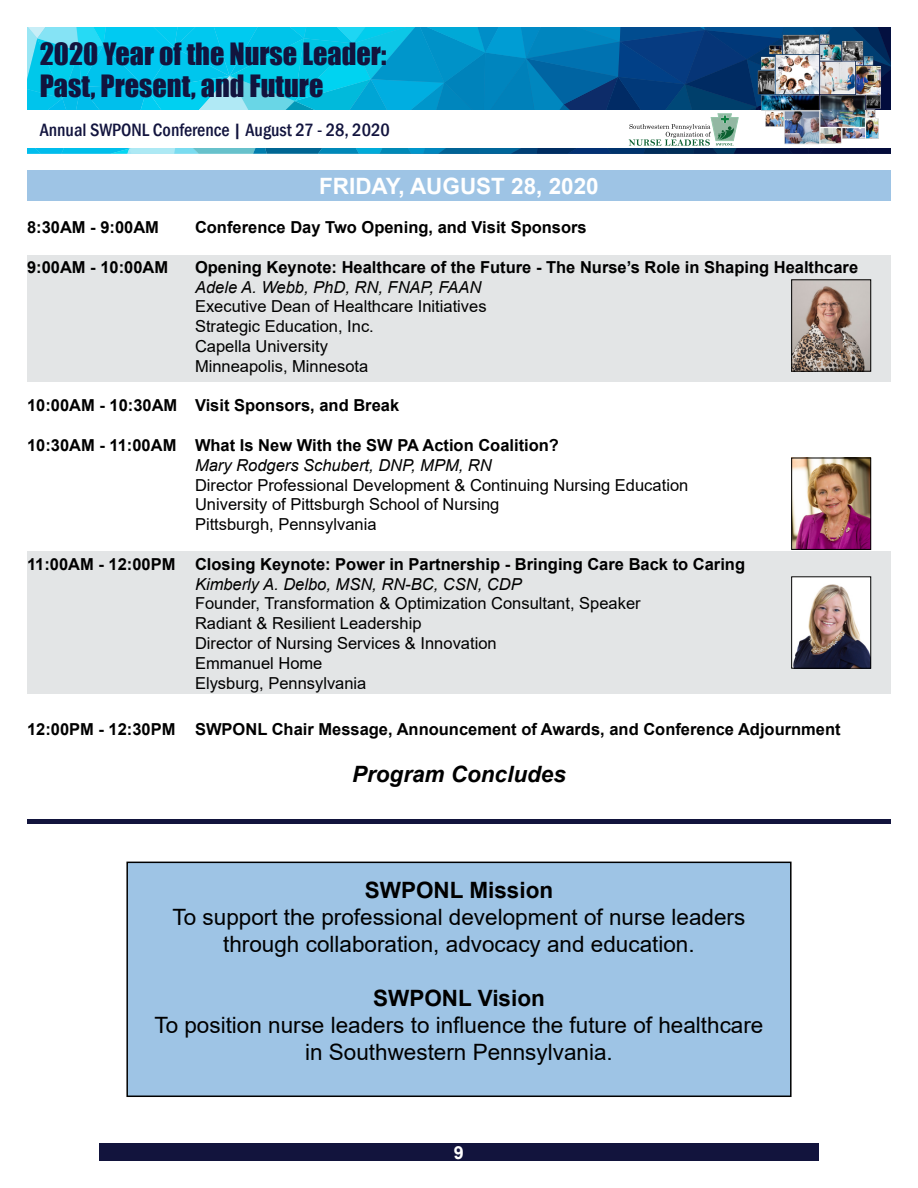
<style>
.page{position:relative;width:918px;height:1188px;background:#fff}
.page>*{position:absolute;margin:0;border:0;box-sizing:border-box;transform-origin:0 0}
.t1{font:28.2px/32.4px "Impact";color:#12143e}
.t2{font:22.5px/27px "Arial";color:#000;text-align:center}
.t3{font:700 22.5px "Arial";color:#000}
.t4{font:700 22.5px "Arial";color:#fff}
.t5{font:italic 700 22.5px "Arial";color:#000}
.t6{font:500 condensed 18.3px "Franklin Gothic";color:#12143e}
.t7{font:700 18px "Arial";color:#fff}
.t8{font:700 16.5px "Arial";color:#000}
.t9{font:16.5px/19.8px "Arial";color:#000}
.t10{font:italic 16.5px "Arial";color:#000}
</style>
<div class="page">
<svg style="left:27px;top:27px;width:864px;height:127px"></svg>
<img style="left:755px;top:31px;width:130px;height:116px">
<div style="left:99px;top:1144px;width:720px;height:17px;background:#12143d"></div>
<div style="left:27px;top:256px;width:864px;height:126px;background:#e3e5e6"></div>
<div style="left:27px;top:551px;width:864px;height:143px;background:#e3e5e6"></div>
<div style="left:27px;top:171px;width:864px;height:30px;background:#9ec4e5"></div>
<img style="left:793px;top:282px;width:76px;height:87px">
<div style="left:791px;top:280px;width:80px;height:91px;border:1px solid #000"></div>
<img style="left:793px;top:460px;width:76px;height:88px">
<div style="left:791px;top:458px;width:80px;height:92px;border:1px solid #000"></div>
<img style="left:793px;top:579px;width:76px;height:87px">
<div style="left:791px;top:577px;width:80px;height:91px;border:1px solid #000"></div>
<div style="left:127px;top:862px;width:664px;height:234px;background:#9ec4e5"></div>
<div style="left:126px;top:862px;width:666px;height:235px;border:2px solid #000"></div>
<hr style="left:27px;top:820px;width:864px;height:4px;background:#12143d">
<h1 class="t1" style="left:40px;top:37px;width:348px">2020 Year of the Nurse Leader:<br>Past, Present, and Future</h1>
<p class="t6" style="left:40px;top:118px;width:352px">Annual SWPONL Conference | August 27 - 28, 2020</p>
<h2 class="t4" style="left:319px;top:170px;width:281px">FRIDAY, AUGUST 28, 2020</h2>
<p class="t8" style="left:27px;top:216px;width:134px">8:30AM - 9:00AM</p>
<p class="t8" style="left:195px;top:216px;width:393px">Conference Day Two Opening, and Visit Sponsors</p>
<p class="t8" style="left:27px;top:255px;width:143px">9:00AM - 10:00AM</p>
<p class="t8" style="left:195px;top:255px;width:665px">Opening Keynote: Healthcare of the Future - The Nurse’s Role in Shaping Healthcare</p>
<p class="t10" style="left:195px;top:276px;width:288px">Adele A. Webb, PhD, RN, FNAP, FAAN</p>
<p class="t9" style="left:195px;top:297px;width:293px">Executive Dean of Healthcare Initiatives<br>Strategic Education, Inc.<br>Capella University<br>Minneapolis, Minnesota</p>
<p class="t8" style="left:27px;top:394px;width:374px">10:00AM - 10:30AM Visit Sponsors, and Break</p>
<p class="t8" style="left:27px;top:433px;width:534px">10:30AM - 11:00AM What Is New With the SW PA Action Coalition?</p>
<p class="t10" style="left:195px;top:454px;width:298px">Mary Rodgers Schubert, DNP, MPM, RN</p>
<p class="t9" style="left:195px;top:475px;width:495px">Director Professional Development &amp; Continuing Nursing Education<br>University of Pittsburgh School of Nursing<br>Pittsburgh, Pennsylvania</p>
<p class="t8" style="left:27px;top:552px;width:720px">11:00AM - 12:00PM Closing Keynote: Power in Partnership - Bringing Care Back to Caring</p>
<p class="t10" style="left:195px;top:573px;width:328px">Kimberly A. Delbo, MSN, RN-BC, CSN, CDP</p>
<p class="t9" style="left:195px;top:594px;width:447px">Founder, Transformation &amp; Optimization Consultant, Speaker Radiant &amp; Resilient Leadership<br>Director of Nursing Services &amp; Innovation<br>Emmanuel Home<br>Elysburg, Pennsylvania</p>
<p class="t8" style="left:27px;top:718px;width:815px">12:00PM - 12:30PM SWPONL Chair Message, Announcement of Awards, and Conference Adjournment</p>
<h2 class="t5" style="left:352px;top:759px;width:215px">Program Concludes</h2>
<h2 class="t3" style="left:365px;top:875px;width:190px">SWPONL Mission</h2>
<h2 class="t2" style="left:173px;top:904px;width:574px">To support the professional development of nurse leaders through collaboration, advocacy and education.</h2>
<h2 class="t3" style="left:373px;top:983px;width:173px">SWPONL Vision</h2>
<h2 class="t2" style="left:154px;top:1012px;width:611px">To position nurse leaders to influence the future of healthcare in Southwestern Pennsylvania.</h2>
<p class="t7" style="left:454px;top:1140px;width:12px">9</p>
</div>
